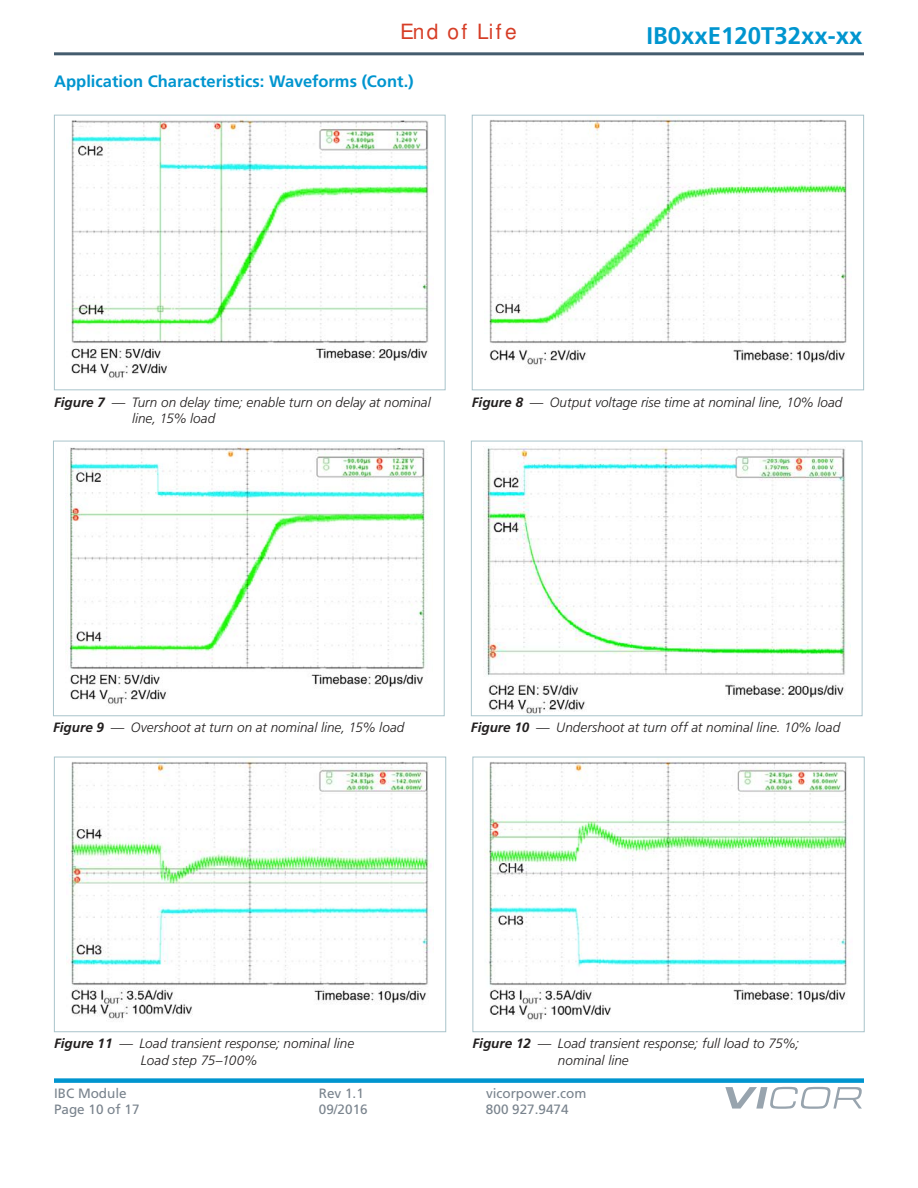
<style>
.page{position:relative;width:918px;height:1188px;background:#fff}
.page>*{position:absolute;margin:0;border:0;box-sizing:border-box;transform-origin:0 0}
.t1{font:700 24px "Frutiger";color:#0095cf}
.t2{font:900 21px "Frutiger";letter-spacing:.11em;color:#d63d26}
.t3{font:700 16.5px "Frutiger";color:#0095cf}
.t4{font:italic 300 13.5px/16.2px "Frutiger";color:#221f1f}
.t5{font:13.5px "Frutiger";color:#79838d}
.s1{font-weight:700}
</style>
<div class="page">
<div style="left:54px;top:1078px;width:810px;height:5px;background:#0095cf"></div>
<hr style="left:54px;top:52px;width:810px;height:3px;background:#445c6e">
<svg style="left:725px;top:1087px;width:137px;height:22px"></svg>
<img style="left:71px;top:118px;width:358px;height:260px">
<div style="left:54px;top:115px;width:392px;height:275px;border:1px solid #a9c4cb"></div>
<img style="left:489px;top:118px;width:359px;height:247px">
<div style="left:472px;top:115px;width:392px;height:275px;border:1px solid #a9c4cb"></div>
<img style="left:65px;top:446px;width:362px;height:258px">
<div style="left:53px;top:441px;width:392px;height:275px;border:1px solid #a9c4cb"></div>
<img style="left:483px;top:447px;width:363px;height:267px">
<div style="left:471px;top:441px;width:392px;height:275px;border:1px solid #a9c4cb"></div>
<img style="left:66px;top:759px;width:365px;height:261px">
<div style="left:54px;top:757px;width:392px;height:275px;border:1px solid #a9c4cb"></div>
<img style="left:485px;top:759px;width:363px;height:261px">
<div style="left:473px;top:757px;width:392px;height:275px;border:1px solid #a9c4cb"></div>
<h2 class="t2" style="left:400px;top:19px;width:118px">End of Life</h2>
<p class="t3" style="left:54px;top:75px;width:361px">Application Characteristics: Waveforms (Cont.)</p>
<h1 class="t1" style="left:646px;top:22px;width:218px">IB0xxE120T32xx-xx</h1>
<p class="t4" style="left:132px;top:395px;width:300px;text-indent:-78px"><span class="s1">Figure 7</span> — Turn on delay time; enable turn on delay at nominal line, 15% load</p>
<p class="t4" style="left:472px;top:395px;width:372px"><span class="s1">Figure 8</span> — Output voltage rise time at nominal line, 10% load</p>
<p class="t4" style="left:53px;top:721px;width:353px"><span class="s1">Figure 9</span> — Overshoot at turn on at nominal line, 15% load</p>
<p class="t4" style="left:471px;top:721px;width:371px"><span class="s1">Figure 10</span> — Undershoot at turn off at nominal line. 10% load</p>
<p class="t4" style="left:141px;top:1037px;width:215px;text-indent:-87px"><span class="s1">Figure 11</span> — Load transient response; nominal line<br>Load step 75–100%</p>
<p class="t4" style="left:558px;top:1037px;width:243px;text-indent:-85px"><span class="s1">Figure 12</span> — Load transient response; full load to 75%; nominal line</p>
<p class="t5" style="left:54px;top:1088px;width:74px">IBC Module</p>
<p class="t5" style="left:319px;top:1088px;width:47px">Rev 1.1</p>
<p class="t5" style="left:486px;top:1088px;width:102px">vicorpower.com</p>
<p class="t5" style="left:54px;top:1104px;width:87px">Page 10 of 17</p>
<p class="t5" style="left:319px;top:1104px;width:50px">09/2016</p>
<p class="t5" style="left:486px;top:1104px;width:84px">800 927.9474</p>
</div>
